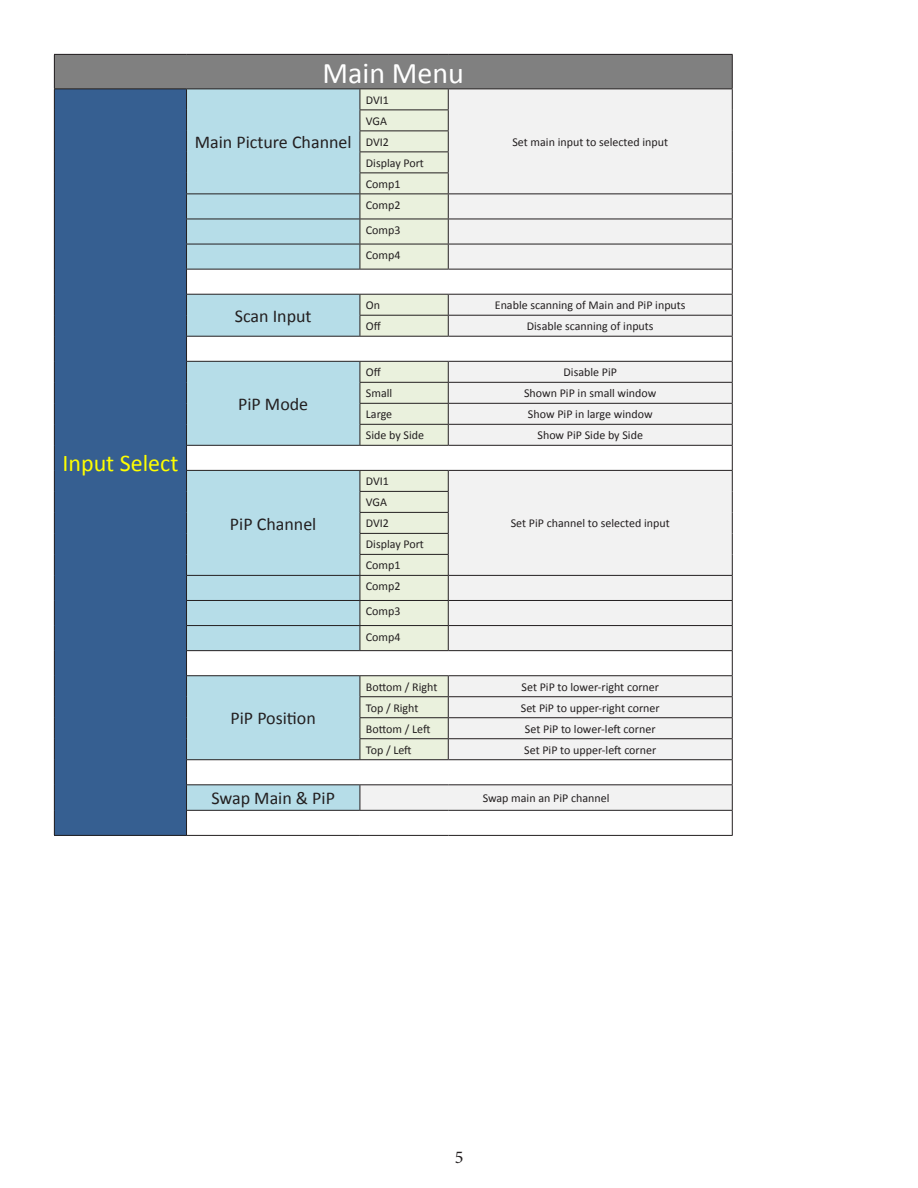
<style>
.page{position:relative;width:918px;height:1188px;background:#fff}
.page>*{position:absolute;margin:0;border:0;box-sizing:border-box;transform-origin:0 0}
.t1{font:30px "Calibri";color:#fff}
.t2{font:24px "Calibri";color:#ff0}
.t3{font:18px "Calibri";color:#231f20}
.t4{font:18px "Minion Pro";color:#231f20}
.t5{font:12px/21px "Calibri";color:#231f20}
</style>
<div class="page">
<div style="left:54px;top:54px;width:678px;height:35px;background:#808080"></div>
<div style="left:54px;top:89px;width:133px;height:746px;background:#365f91"></div>
<svg style="left:187px;top:89px;width:173px;height:721px;fill:#b6dde8"></svg>
<svg style="left:360px;top:89px;width:372px;height:721px;fill:#f2f2f2"></svg>
<hr style="left:54px;top:54px;width:133px;height:1px;background:#231f20">
<hr style="left:54px;top:55px;width:1px;height:33px;background:#231f20">
<hr style="left:187px;top:54px;width:173px;height:1px;background:#231f20">
<hr style="left:360px;top:54px;width:88px;height:1px;background:#231f20">
<hr style="left:448px;top:54px;width:285px;height:1px;background:#231f20">
<hr style="left:732px;top:55px;width:1px;height:33px;background:#231f20">
<hr style="left:54px;top:88px;width:133px;height:1px;background:#231f20">
<hr style="left:187px;top:88px;width:173px;height:1px;background:#231f20">
<hr style="left:360px;top:88px;width:88px;height:1px;background:#231f20">
<hr style="left:448px;top:88px;width:285px;height:1px;background:#231f20">
<hr style="left:360px;top:109px;width:89px;height:1px;background:#231f20">
<hr style="left:360px;top:130px;width:89px;height:1px;background:#231f20">
<hr style="left:360px;top:151px;width:89px;height:1px;background:#231f20">
<hr style="left:360px;top:172px;width:89px;height:1px;background:#231f20">
<hr style="left:186px;top:193px;width:174px;height:1px;background:#231f20">
<hr style="left:360px;top:193px;width:88px;height:1px;background:#231f20">
<hr style="left:448px;top:193px;width:285px;height:1px;background:#231f20">
<hr style="left:186px;top:219px;width:174px;height:1px;background:#231f20">
<hr style="left:360px;top:219px;width:88px;height:1px;background:#231f20">
<hr style="left:448px;top:219px;width:285px;height:1px;background:#231f20">
<hr style="left:186px;top:244px;width:174px;height:1px;background:#231f20">
<hr style="left:360px;top:244px;width:88px;height:1px;background:#231f20">
<svg style="left:360px;top:89px;width:1px;height:180px"></svg>
<hr style="left:448px;top:244px;width:285px;height:1px;background:#231f20">
<svg style="left:448px;top:89px;width:1px;height:180px"></svg>
<hr style="left:186px;top:269px;width:174px;height:1px;background:#231f20">
<hr style="left:360px;top:269px;width:88px;height:1px;background:#231f20">
<hr style="left:448px;top:269px;width:285px;height:1px;background:#231f20">
<hr style="left:186px;top:294px;width:174px;height:1px;background:#231f20">
<hr style="left:360px;top:294px;width:88px;height:1px;background:#231f20">
<hr style="left:448px;top:294px;width:285px;height:1px;background:#231f20">
<hr style="left:360px;top:315px;width:88px;height:1px;background:#231f20">
<svg style="left:360px;top:295px;width:1px;height:41px"></svg>
<hr style="left:448px;top:315px;width:285px;height:1px;background:#231f20">
<svg style="left:448px;top:295px;width:1px;height:41px"></svg>
<hr style="left:186px;top:336px;width:174px;height:1px;background:#231f20">
<hr style="left:360px;top:336px;width:88px;height:1px;background:#231f20">
<hr style="left:448px;top:336px;width:285px;height:1px;background:#231f20">
<hr style="left:186px;top:361px;width:174px;height:1px;background:#231f20">
<hr style="left:360px;top:361px;width:88px;height:1px;background:#231f20">
<hr style="left:448px;top:361px;width:285px;height:1px;background:#231f20">
<hr style="left:360px;top:382px;width:88px;height:1px;background:#231f20">
<hr style="left:448px;top:382px;width:285px;height:1px;background:#231f20">
<hr style="left:360px;top:403px;width:88px;height:1px;background:#231f20">
<hr style="left:448px;top:403px;width:285px;height:1px;background:#231f20">
<hr style="left:360px;top:424px;width:88px;height:1px;background:#231f20">
<svg style="left:360px;top:362px;width:1px;height:83px"></svg>
<hr style="left:448px;top:424px;width:285px;height:1px;background:#231f20">
<svg style="left:448px;top:362px;width:1px;height:83px"></svg>
<hr style="left:186px;top:445px;width:174px;height:1px;background:#231f20">
<hr style="left:360px;top:445px;width:88px;height:1px;background:#231f20">
<hr style="left:448px;top:445px;width:285px;height:1px;background:#231f20">
<hr style="left:186px;top:470px;width:174px;height:1px;background:#231f20">
<hr style="left:360px;top:470px;width:88px;height:1px;background:#231f20">
<hr style="left:448px;top:470px;width:285px;height:1px;background:#231f20">
<hr style="left:360px;top:491px;width:89px;height:1px;background:#231f20">
<hr style="left:360px;top:512px;width:89px;height:1px;background:#231f20">
<hr style="left:360px;top:533px;width:89px;height:1px;background:#231f20">
<hr style="left:360px;top:554px;width:89px;height:1px;background:#231f20">
<hr style="left:186px;top:575px;width:174px;height:1px;background:#231f20">
<hr style="left:360px;top:575px;width:88px;height:1px;background:#231f20">
<hr style="left:448px;top:575px;width:285px;height:1px;background:#231f20">
<hr style="left:186px;top:600px;width:174px;height:1px;background:#231f20">
<hr style="left:360px;top:600px;width:88px;height:1px;background:#231f20">
<hr style="left:448px;top:600px;width:285px;height:1px;background:#231f20">
<hr style="left:186px;top:625px;width:174px;height:1px;background:#231f20">
<hr style="left:360px;top:625px;width:88px;height:1px;background:#231f20">
<svg style="left:360px;top:471px;width:1px;height:179px"></svg>
<hr style="left:448px;top:625px;width:285px;height:1px;background:#231f20">
<svg style="left:448px;top:471px;width:1px;height:179px"></svg>
<hr style="left:186px;top:650px;width:174px;height:1px;background:#231f20">
<hr style="left:360px;top:650px;width:88px;height:1px;background:#231f20">
<hr style="left:448px;top:650px;width:285px;height:1px;background:#231f20">
<hr style="left:186px;top:675px;width:174px;height:1px;background:#231f20">
<hr style="left:360px;top:675px;width:88px;height:1px;background:#231f20">
<hr style="left:448px;top:675px;width:285px;height:1px;background:#231f20">
<hr style="left:360px;top:696px;width:88px;height:1px;background:#231f20">
<hr style="left:448px;top:696px;width:285px;height:1px;background:#231f20">
<hr style="left:360px;top:717px;width:88px;height:1px;background:#231f20">
<hr style="left:448px;top:717px;width:285px;height:1px;background:#231f20">
<hr style="left:360px;top:738px;width:88px;height:1px;background:#231f20">
<svg style="left:360px;top:676px;width:1px;height:83px"></svg>
<hr style="left:448px;top:738px;width:285px;height:1px;background:#231f20">
<svg style="left:448px;top:676px;width:1px;height:83px"></svg>
<hr style="left:186px;top:759px;width:174px;height:1px;background:#231f20">
<hr style="left:360px;top:759px;width:88px;height:1px;background:#231f20">
<hr style="left:448px;top:759px;width:285px;height:1px;background:#231f20">
<hr style="left:186px;top:784px;width:174px;height:1px;background:#231f20">
<hr style="left:360px;top:784px;width:88px;height:1px;background:#231f20">
<svg style="left:360px;top:785px;width:1px;height:25px"></svg>
<hr style="left:448px;top:784px;width:285px;height:1px;background:#231f20">
<svg style="left:54px;top:89px;width:1px;height:746px"></svg>
<hr style="left:186px;top:810px;width:174px;height:1px;background:#231f20">
<svg style="left:186px;top:89px;width:1px;height:746px"></svg>
<hr style="left:360px;top:810px;width:88px;height:1px;background:#231f20">
<hr style="left:448px;top:810px;width:285px;height:1px;background:#231f20">
<svg style="left:732px;top:89px;width:1px;height:746px"></svg>
<hr style="left:54px;top:835px;width:133px;height:1px;background:#231f20">
<hr style="left:187px;top:835px;width:173px;height:1px;background:#231f20">
<hr style="left:360px;top:835px;width:88px;height:1px;background:#231f20">
<hr style="left:448px;top:835px;width:285px;height:1px;background:#231f20">
<h2 class="t2" style="left:62px;top:455px;width:117px">Input Select</h2>
<h1 class="t1" style="left:323px;top:62px;width:143px">Main Menu</h1>
<h3 class="t3" style="left:195px;top:136px;width:158px">Main Picture Channel</h3>
<p class="t5" style="left:366px;top:90px;width:25px">DVI1</p>
<p class="t5" style="left:366px;top:111px;width:60px">VGA<br>DVI2<br>Display Port<br>Comp1<br>Comp2</p>
<p class="t5" style="left:366px;top:218px;width:36px;line-height:25px">Comp3<br>Comp4</p>
<p class="t5" style="left:512px;top:132px;width:157px">Set main input to selected input</p>
<h3 class="t3" style="left:235px;top:310px;width:78px">Scan Input</h3>
<h3 class="t3" style="left:238px;top:398px;width:72px">PiP Mode</h3>
<h3 class="t3" style="left:230px;top:517px;width:88px">PiP Channel</h3>
<h3 class="t3" style="left:231px;top:707px;width:87px">PiP Position</h3>
<p class="t5" style="left:366px;top:296px;width:16px">On</p>
<p class="t5" style="left:495px;top:296px;width:192px">Enable scanning of Main and PiP inputs</p>
<p class="t5" style="left:366px;top:315px;width:17px">Off</p>
<p class="t5" style="left:527px;top:317px;width:128px">Disable scanning of inputs</p>
<p class="t5" style="left:366px;top:361px;width:17px">Off</p>
<p class="t5" style="left:564px;top:363px;width:55px">Disable PiP</p>
<p class="t5" style="left:366px;top:384px;width:28px">Small</p>
<p class="t5" style="left:524px;top:384px;width:134px">Shown PiP in small window</p>
<p class="t5" style="left:366px;top:405px;width:28px">Large</p>
<p class="t5" style="left:528px;top:405px;width:126px">Show PiP in large window</p>
<p class="t5" style="left:366px;top:426px;width:60px">Side by Side</p>
<p class="t5" style="left:538px;top:426px;width:107px">Show PiP Side by Side</p>
<p class="t5" style="left:366px;top:472px;width:25px">DVI1</p>
<p class="t5" style="left:366px;top:493px;width:60px">VGA<br>DVI2<br>Display Port<br>Comp1<br>Comp2</p>
<p class="t5" style="left:366px;top:600px;width:36px;line-height:25px">Comp3<br>Comp4</p>
<p class="t5" style="left:511px;top:514px;width:161px">Set PiP channel to selected input</p>
<p class="t5" style="left:366px;top:676px;width:73px">Bottom / Right</p>
<p class="t5" style="left:522px;top:677px;width:139px">Set PiP to lower-right corner</p>
<p class="t5" style="left:366px;top:697px;width:54px">Top / Right</p>
<p class="t5" style="left:521px;top:698px;width:140px">Set PiP to upper-right corner</p>
<p class="t5" style="left:366px;top:718px;width:66px">Bottom / Left</p>
<p class="t5" style="left:525px;top:718px;width:132px">Set PiP to lower-left corner</p>
<p class="t5" style="left:366px;top:739px;width:47px">Top / Left</p>
<p class="t5" style="left:524px;top:739px;width:134px">Set PiP to upper-left corner</p>
<h3 class="t3" style="left:211px;top:792px;width:125px">Swap Main &amp; PiP</h3>
<p class="t5" style="left:483px;top:788px;width:128px">Swap main an PiP channel</p>
<h3 class="t4" style="left:455px;top:1147px;width:10px">5</h3>
</div>
